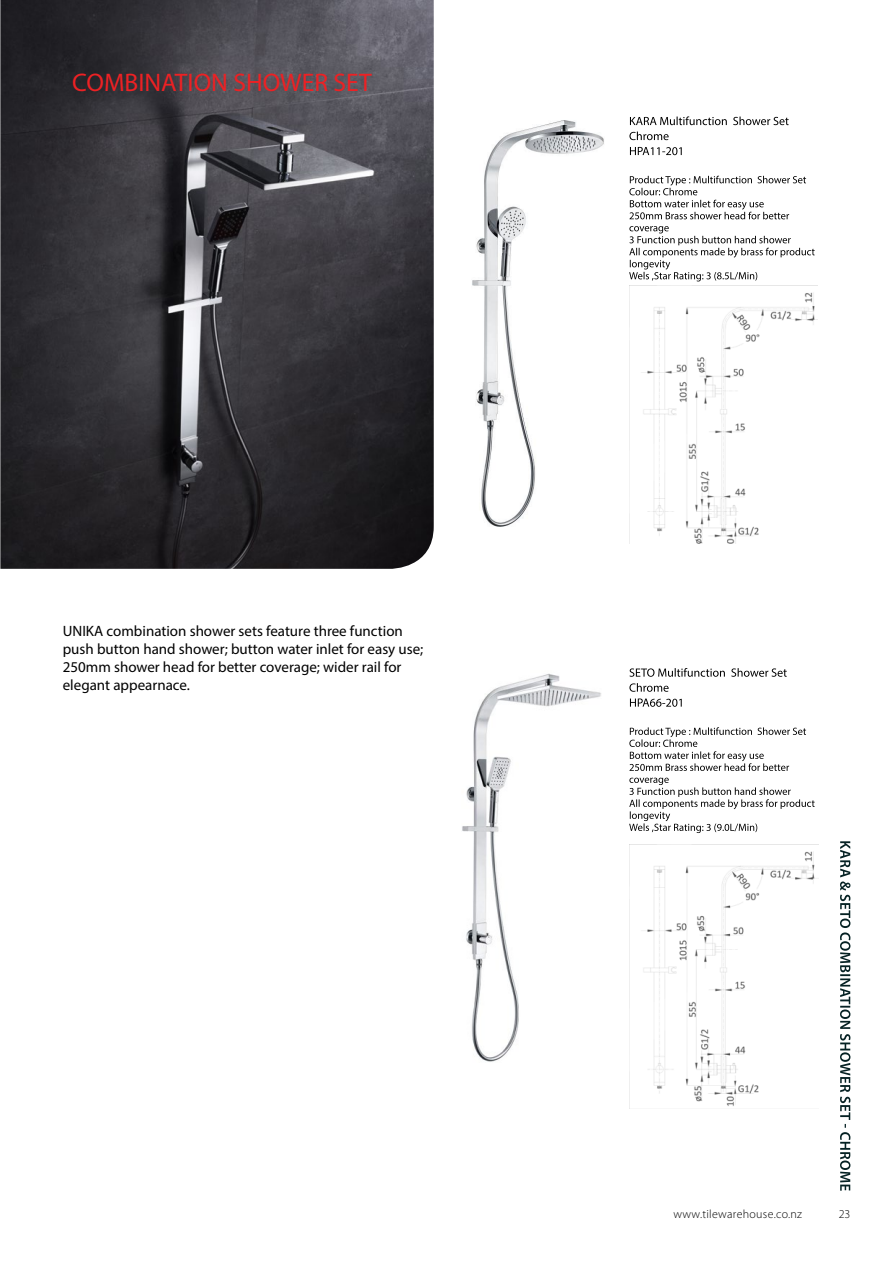
<style>
.page{position:relative;width:893px;height:1263px;background:#fff}
.page>*{position:absolute;margin:0;border:0;box-sizing:border-box;transform-origin:0 0}
.t1{font:25.5px "Myriad Pro";color:#ed2124}
.t2{font:15px/18px "Myriad Pro";color:#000}
.t3{font:300 12px "Myriad Pro";letter-spacing:.025em;color:#000}
</style>
<div class="page">
<img style="left:0;top:0;width:434px;height:569px">
<svg style="left:840px;top:841px;width:10px;height:350px"></svg>
<svg style="left:629px;top:226px;width:186px;height:55px"></svg>
<svg style="left:629px;top:176px;width:177px;height:43px"></svg>
<svg style="left:630px;top:147px;width:52px;height:8px"></svg>
<svg style="left:629px;top:132px;width:40px;height:8px"></svg>
<svg style="left:630px;top:116px;width:159px;height:9px"></svg>
<svg style="left:629px;top:778px;width:186px;height:55px"></svg>
<svg style="left:629px;top:727px;width:177px;height:44px"></svg>
<svg style="left:630px;top:698px;width:52px;height:9px"></svg>
<svg style="left:629px;top:683px;width:40px;height:9px"></svg>
<svg style="left:629px;top:668px;width:158px;height:9px"></svg>
<img style="left:472px;top:120px;width:132px;height:407px">
<img style="left:462px;top:673px;width:139px;height:389px">
<img style="left:629px;top:286px;width:189px;height:257px">
<img style="left:629px;top:844px;width:190px;height:265px">
<h1 class="t1" style="left:72px;top:67px;width:301px">COMBINATION SHOWER SET</h1>
<p class="t2" style="left:63px;top:622px;width:362px">UNIKA combination shower sets feature three function push button hand shower; button water inlet for easy use; 250mm shower head for better coverage; wider rail for elegant appearnace.</p>
<p class="t3" style="left:673px;top:1207px;width:130px">www.tilewarehouse.co.nz</p>
<p class="t3" style="left:839px;top:1207px;width:13px">23</p>
</div>
